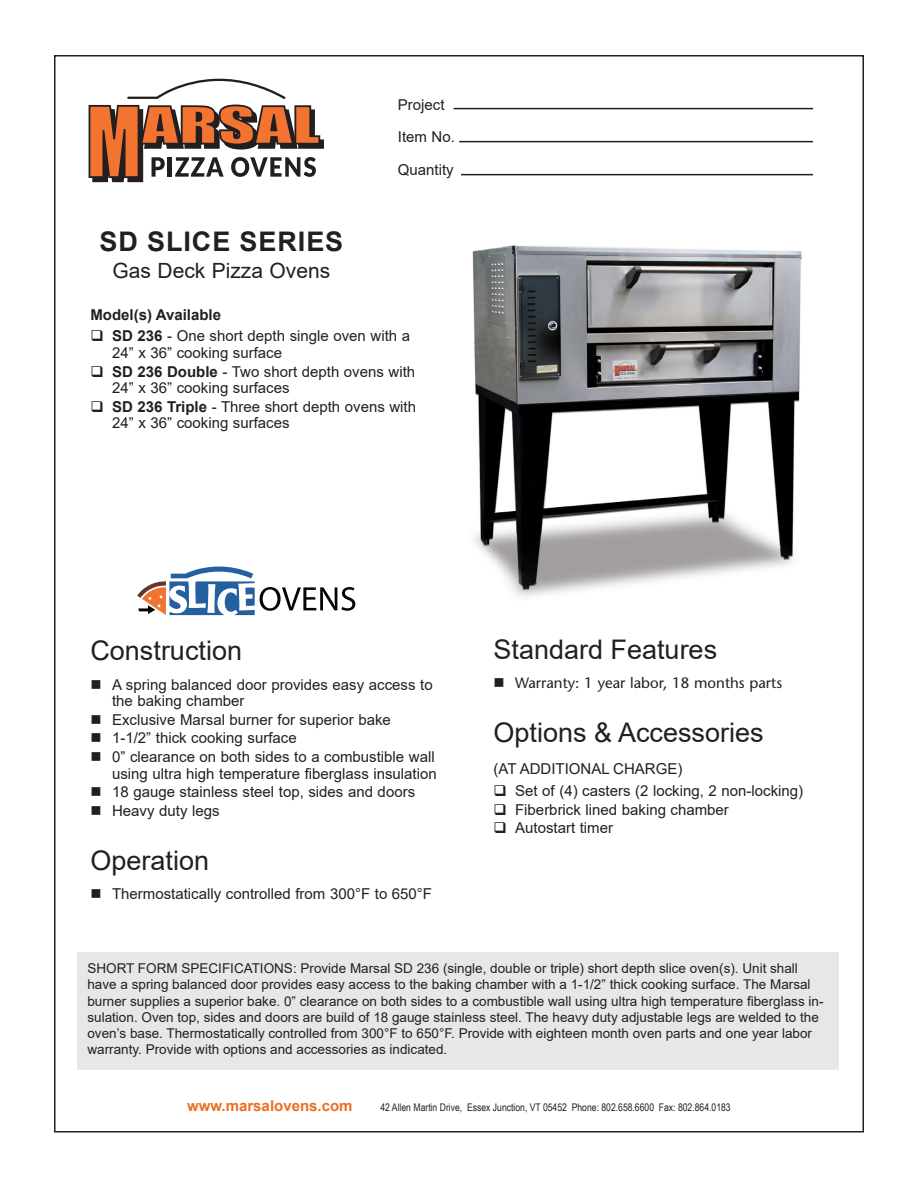
<style>
.page{position:relative;width:918px;height:1188px;background:#fff}
.page>*{position:absolute;margin:0;border:0;box-sizing:border-box;transform-origin:0 0}
.Subhead{font:27px "Arial";color:#231f20}
.Model_Name{font:700 27px "Arial";letter-spacing:.035em;color:#231f20}
.Model_Description{font:21px "Arial";color:#231f20}
.TEXT_-_10_pt_left{font:15px/16.5px "Arial";color:#231f20}
.t1{font:15px "Stone Sans";color:#231f20}
.t2{font:700 15px "Arial";color:#ec6e20}
.TEXT_-_10_pt_bold{font:700 15px "Arial";color:#231f20}
.TEXT_-_Short_Form{font:13.5px/16.2px "Arial";color:#231f20}
.t3{font:10.5px "Arial Narrow";color:#231f20}
.s1{font-weight:700}
</style>
<div class="page">
<svg style="left:127px;top:79px;width:159px;height:20px"></svg>
<svg style="left:89px;top:105px;width:235px;height:77px"></svg>
<hr style="left:454px;top:108px;width:359px;height:1px;background:#231f20">
<hr style="left:459px;top:141px;width:354px;height:1px;background:#231f20">
<hr style="left:461px;top:174px;width:352px;height:1px;background:#231f20">
<div style="left:77px;top:952px;width:762px;height:118px;background:#e6e7e9"></div>
<img style="left:472px;top:245px;width:330px;height:352px">
<svg style="left:137px;top:567px;width:218px;height:48px"></svg>
<p class="Model_Name" style="left:99px;top:222px;width:245px">SD SLICE SERIES</p>
<p class="Model_Description" style="left:113px;top:256px;width:219px">Gas Deck Pizza Ovens</p>
<p class="TEXT_-_10_pt_left" style="left:398px;top:88px;width:59px;line-height:32.7px">Project<br>Item No.<br>Quantity</p>
<p class="TEXT_-_10_pt_bold" style="left:90px;top:304px;width:132px">Model(s) Available</p>
<p class="TEXT_-_10_pt_left" style="left:112px;top:328px;width:300px"><span class="s1">SD 236</span> - One short depth single oven with a<br>24” x 36” cooking surface</p>
<p class="TEXT_-_10_pt_left" style="left:112px;top:363px;width:305px"><span class="s1">SD 236 Double</span> - Two short depth ovens with<br>24” x 36” cooking surfaces</p>
<p class="TEXT_-_10_pt_left" style="left:112px;top:398px;width:306px"><span class="s1">SD 236 Triple</span> - Three short depth ovens with<br>24” x 36” cooking surfaces</p>
<p class="Subhead" style="left:90px;top:632px;width:153px">Construction</p>
<p class="TEXT_-_10_pt_left" style="left:112px;top:676px;width:322px">A spring balanced door provides easy access to the baking chamber</p>
<p class="TEXT_-_10_pt_left" style="left:112px;top:711px;width:280px">Exclusive Marsal burner for superior bake</p>
<p class="TEXT_-_10_pt_left" style="left:112px;top:730px;width:186px">1-1/2” thick cooking surface</p>
<p class="TEXT_-_10_pt_left" style="left:112px;top:749px;width:326px">0” clearance on both sides to a combustible wall using ultra high temperature fiberglass insulation</p>
<p class="TEXT_-_10_pt_left" style="left:112px;top:784px;width:305px">18 gauge stainless steel top, sides and doors</p>
<p class="TEXT_-_10_pt_left" style="left:112px;top:802px;width:109px">Heavy duty legs</p>
<p class="Subhead" style="left:90px;top:842px;width:120px">Operation</p>
<p class="TEXT_-_10_pt_left" style="left:112px;top:886px;width:322px">Thermostatically controlled from 300°F to 650°F</p>
<p class="Subhead" style="left:494px;top:631px;width:225px">Standard Features</p>
<p class="t1" style="left:515px;top:674px;width:269px">Warranty: 1 year labor, 18 months parts</p>
<p class="Subhead" style="left:494px;top:714px;width:272px">Options &amp; Accessories</p>
<p class="TEXT_-_10_pt_left" style="left:494px;top:761px;width:190px">(AT ADDITIONAL CHARGE)</p>
<p class="TEXT_-_10_pt_left" style="left:515px;top:783px;width:290px">Set of (4) casters (2 locking, 2 non-locking)</p>
<p class="TEXT_-_10_pt_left" style="left:515px;top:801px;width:215px">Fiberbrick lined baking chamber</p>
<p class="TEXT_-_10_pt_left" style="left:515px;top:820px;width:99px">Autostart timer</p>
<p class="TEXT_-_Short_Form" style="left:87px;top:960px;width:738px">SHORT FORM SPECIFICATIONS: Provide Marsal SD 236 (single, double or triple) short depth slice oven(s). Unit shall have a spring balanced door provides easy access to the baking chamber with a 1-1/2” thick cooking surface. The Marsal burner supplies a superior bake. 0” clearance on both sides to a combustible wall using ultra high temperature fiberglass in&shy;sulation. Oven top, sides and doors are build of 18 gauge stainless steel. The heavy duty adjustable legs are welded to the oven’s base. Thermostatically controlled from 300°F to 650°F. Provide with eighteen month oven parts and one year labor warranty. Provide with options and accessories as indicated.</p>
<p class="t2" style="left:187px;top:1095px;width:167px">www.marsalovens.com</p>
<p class="t3" style="left:380px;top:1099px;width:352px">42 Allen Martin Drive, Essex Junction, VT 05452 Phone: 802.658.6600 Fax: 802.864.0183</p>
</div>
